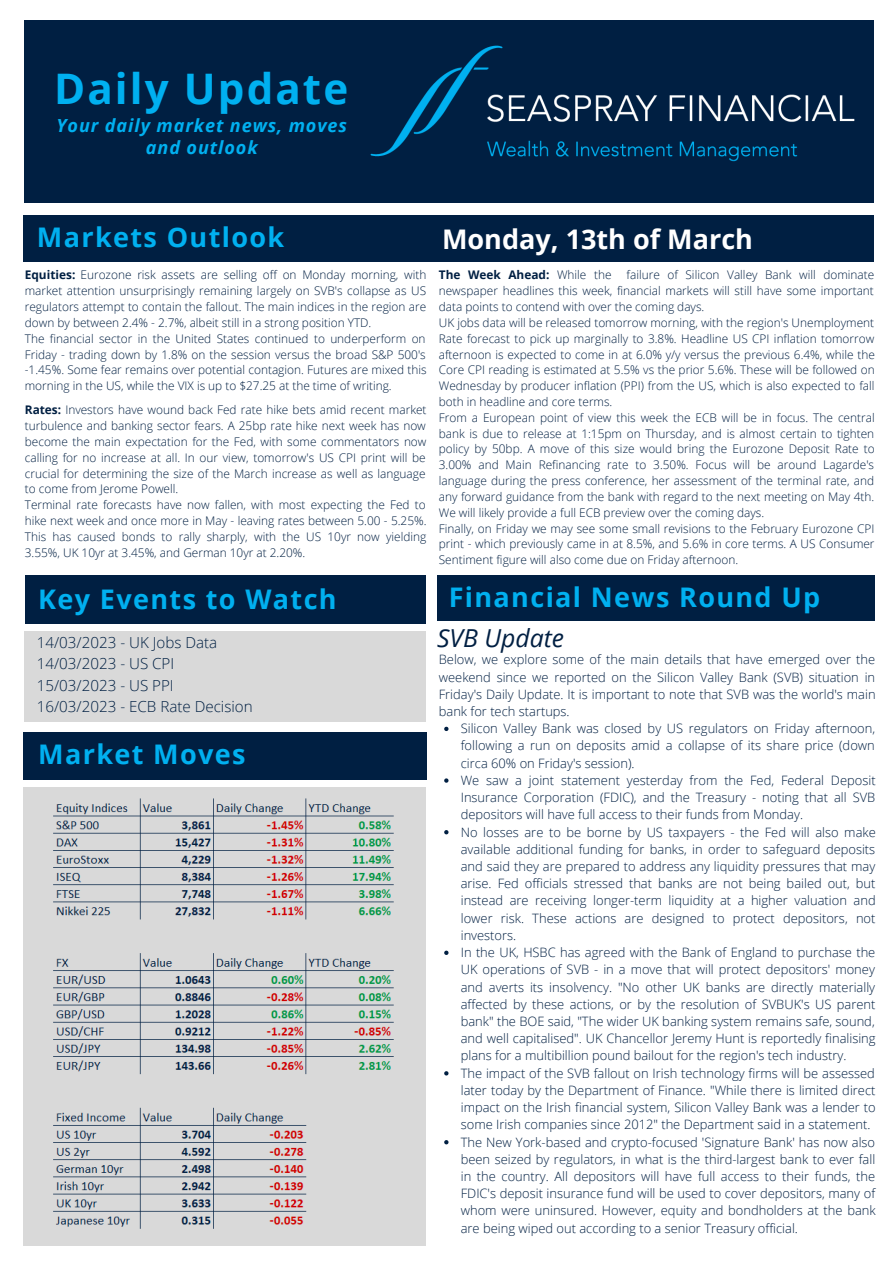
<style>
.page{position:relative;width:894px;height:1264px;background:#fff}
.page>*{position:absolute;margin:0;border:0;box-sizing:border-box;transform-origin:0 0}
.t1{font:700 42.15px "Open Sans";letter-spacing:.05em;color:#00b0f0}
.t2{font:700 27px "Open Sans";letter-spacing:.05em;color:#00b0f0}
.t3{font:700 27px "Open Sans";color:#fff}
.t4{font:italic 24.75px "Open Sans";color:#001f42}
.t5{font:italic 700 18px/22px "Open Sans";letter-spacing:.05em;color:#00b0f0;text-align:center}
.t6{font:300 15.15px/21.1px "Open Sans";color:#001f42}
.t7{font:300 12.9px/17.2px "Open Sans";color:#001f42}
.t8{font:300 11.85px/15.8px "Open Sans";color:#001f42}
.t9{font:700 11.85px "Open Sans";color:#001f42}
.s1{font-weight:700}
.s2{font-weight:300}
</style>
<div class="page">
<div style="left:24px;top:21px;width:849px;height:182px;background:#001f42"></div>
<div style="left:24px;top:215px;width:849px;height:47px;background:#001f42"></div>
<div style="left:24px;top:732px;width:402px;height:47px;background:#001f42"></div>
<div style="left:437px;top:575px;width:437px;height:45px;background:#001f42"></div>
<div style="left:25px;top:632px;width:401px;height:90px;background:#d9d9d9"></div>
<img style="left:370px;top:45px;width:485px;height:117px">
<div style="left:25px;top:575px;width:400px;height:49px;background:#001f42"></div>
<img style="left:24px;top:787px;width:402px;height:458px">
<svg style="left:444px;top:726px;width:4px;height:5px"></svg>
<svg style="left:444px;top:778px;width:4px;height:4px"></svg>
<svg style="left:444px;top:830px;width:4px;height:4px"></svg>
<svg style="left:444px;top:950px;width:4px;height:4px"></svg>
<svg style="left:444px;top:1071px;width:4px;height:4px"></svg>
<svg style="left:444px;top:1140px;width:4px;height:4px"></svg>
<h1 class="t1" style="left:54px;top:59px;width:295px">Daily Update</h1>
<h3 class="t5" style="left:56px;top:114px;width:292px">Your daily market news, moves and outlook</h3>
<h2 class="t2" style="left:37px;top:218px;width:249px">Markets Outlook</h2>
<h2 class="t3" style="left:442px;top:220px;width:312px">Monday, 13th of March</h2>
<p class="t8" style="left:25px;top:267px;width:403px"><span class="s1">Equities:</span> Eurozone risk assets are selling off on Monday morning, with market attention unsurprisingly remaining largely on SVB's collapse as US regulators attempt to contain the fallout. The main indices in the region are down by between 2.4% - 2.7%, albeit still in a strong position YTD.<br>The financial sector in the United States continued to underperform on Friday - trading down by 1.8% on the session versus the broad S&amp;P 500's -1.45%. Some fear remains over potential contagion. Futures are mixed this morning in the US, while the VIX is up to $27.25 at the time of writing.</p>
<p class="t8" style="left:25px;top:402px;width:403px"><span class="s1">Rates:</span> Investors have wound back Fed rate hike bets amid recent market turbulence and banking sector fears. A 25bp rate hike next week has now become the main expectation for the Fed, with some commentators now calling for no increase at all. In our view, tomorrow's US CPI print will be crucial for determining the size of the March increase as well as language to come from Jerome Powell.<br>Terminal rate forecasts have now fallen, with most expecting the Fed to hike next week and once more in May - leaving rates between 5.00 - 5.25%.<br>This has caused bonds to rally sharply, with the US 10yr now yielding 3.55%, UK 10yr at 3.45%, and German 10yr at 2.20%.</p>
<h2 class="t2" style="left:38px;top:580px;width:300px">Key Events to Watch</h2>
<p class="t6" style="left:37px;top:632px;width:217px">14/03/2023 - UK Jobs Data<br>14/03/2023 - US CPI<br>15/03/2023 - US PPI<br>16/03/2023 - ECB Rate Decision</p>
<h2 class="t2" style="left:38px;top:735px;width:209px">Market Moves</h2>
<p class="t8" style="left:438px;top:267px;width:437px;text-indent:188px">failure of Silicon Valley Bank will dominate newspaper headlines this week, financial markets will still have some important data points to contend with over the coming days.<br>UK jobs data will be released tomorrow morning, with the region's Unemployment Rate forecast to pick up marginally to 3.8%. Headline US CPI inflation tomorrow afternoon is expected to come in at 6.0% y/y versus the previous 6.4%, while the Core CPI reading is estimated at 5.5% vs the prior 5.6%. These will be followed on Wednesday by producer inflation (PPI) from the US, which is also expected to fall both in headline and core terms.<br>From a European point of view this week the ECB will be in focus. The central bank is due to release at 1:15pm on Thursday, and is almost certain to tighten policy by 50bp. A move of this size would bring the Eurozone Deposit Rate to 3.00% and Main Refinancing rate to 3.50%. Focus will be around Lagarde's language during the press conference, her assessment of the terminal rate, and any forward guidance from the bank with regard to the next meeting on May 4th.<br>We will likely provide a full ECB preview over the coming days.<br>Finally, on Friday we may see some small revisions to the February Eurozone CPI print - which previously came in at 8.5%, and 5.6% in core terms. A US Consumer Sentiment figure will also come due on Friday afternoon.</p>
<p class="t9" style="left:438px;top:267px;width:174px">The Week Ahead: <span class="s2">While the</span></p>
<h2 class="t2" style="left:448px;top:578px;width:373px">Financial News Round Up</h2>
<h3 class="t4" style="left:437px;top:621px;width:128px">SVB Update</h3>
<p class="t7" style="left:438px;top:650px;width:438px;text-align:justify">Below, we explore some of the main details that have emerged over the weekend since we reported on the Silicon Valley Bank (SVB) situation in Friday's Daily Update. It is important to note that SVB was the world's main bank for tech startups.</p>
<p class="t7" style="left:460px;top:719px;width:416px">Silicon Valley Bank was closed by US regulators on Friday afternoon, following a run on deposits amid a collapse of its share price (down circa 60% on Friday's session).<br>We saw a joint statement yesterday from the Fed, Federal Deposit Insurance Corporation (FDIC), and the Treasury - noting that all SVB depositors will have full access to their funds from Monday.<br>No losses are to be borne by US taxpayers - the Fed will also make available additional funding for banks, in order to safeguard deposits and said they are prepared to address any liquidity pressures that may arise. Fed officials stressed that banks are not being bailed out, but instead are receiving longer-term liquidity at a higher valuation and lower risk. These actions are designed to protect depositors, not investors.<br>In the UK, HSBC has agreed with the Bank of England to purchase the UK operations of SVB - in a move that will protect depositors' money and averts its insolvency. "No other UK banks are directly materially affected by these actions, or by the resolution of SVBUK's US parent bank" the BOE said, "The wider UK banking system remains safe, sound, and well capitalised". UK Chancellor Jeremy Hunt is reportedly finalising plans for a multibillion pound bailout for the region's tech industry.<br>The impact of the SVB fallout on Irish technology firms will be assessed later today by the Department of Finance. "While there is limited direct impact on the Irish financial system, Silicon Valley Bank was a lender to some Irish companies since 2012" the Department said in a statement.<br>The New York-based and crypto-focused 'Signature Bank' has now also been seized by regulators, in what is the third-largest bank to ever fall in the country. All depositors will have full access to their funds, the FDIC's deposit insurance fund will be used to cover depositors, many of whom were uninsured. However, equity and bondholders at the bank are being wiped out according to a senior Treasury official.</p>
</div>
